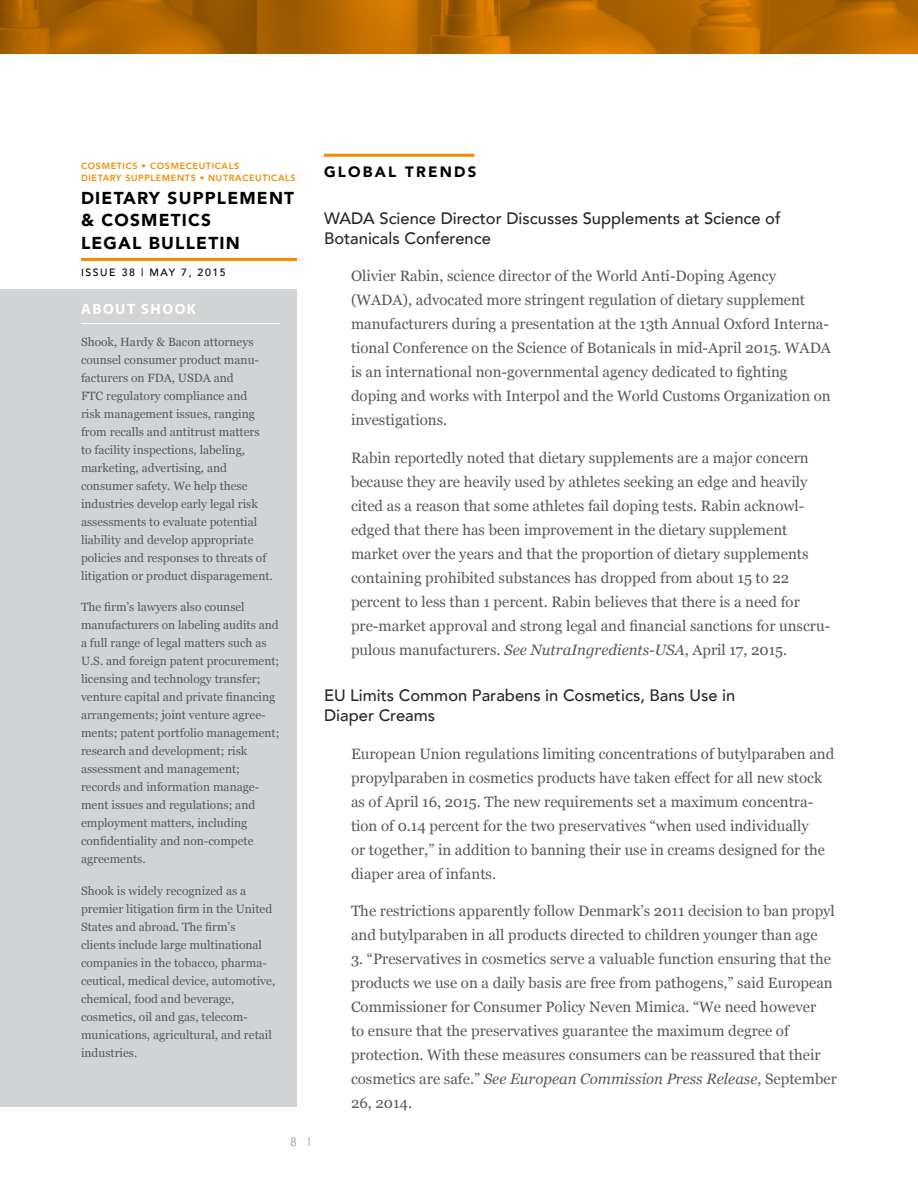
<style>
.page{position:relative;width:918px;height:1188px;background:#fff}
.page>*{position:absolute;margin:0;border:0;box-sizing:border-box;transform-origin:0 0}
.t1{font:900 17.25px/22.5px "Avenir";letter-spacing:.07em;color:#000}
.t2{font:500 16.5px/19.8px "Avenir";color:#292829}
.t3{font:15px/24px "Georgia";color:#58595b}
.t4{font:900 15px "Avenir";letter-spacing:.15em;color:#000}
.t5{font:700 15px "Myriad Pro";letter-spacing:.1em;color:#fff}
.t6{font:12px/18px "Georgia";color:#58595b}
.t7{font:12px "Avenir";color:#939598}
.t8{font:500 10.5px "Avenir";letter-spacing:.15em;color:#000}
.t9{font:800 9px/12.6px "Avenir LT Std";letter-spacing:.07em;color:#f38a00}
.s1{font-style:italic}
</style>
<div class="page">
<svg style="left:0;top:0;width:918px;height:54px;background:#b36600"></svg>
<hr style="left:81px;top:258px;width:216px;height:3px;background:#f38a00">
<div style="left:0;top:289px;width:297px;height:818px;background:#d1d3d4"></div>
<hr style="left:81px;top:323px;width:199px;height:1px;background:#fff">
<hr style="left:324px;top:154px;width:150px;height:3px;background:#f38a00">
<p class="t9" style="left:81px;top:159px;width:216px">COSMETICS • COSMECEUTICALS<br>DIETARY SUPPLEMENTS • NUTRACEUTICALS</p>
<p class="t1" style="left:81px;top:186px;width:215px">DIETARY SUPPLEMENT &amp; COSMETICS<br>LEGAL BULLETIN</p>
<p class="t8" style="left:81px;top:263px;width:146px">ISSUE 38 | MAY 7, 2015</p>
<p class="t5" style="left:81px;top:299px;width:116px">ABOUT SHOOK</p>
<p class="t6" style="left:81px;top:332px;width:193px">Shook, Hardy &amp; Bacon attorneys counsel consumer product manu&shy;facturers on FDA, USDA and<br>FTC regulatory compliance and<br>risk management issues, ranging from recalls and antitrust matters to facility inspections, labeling, marketing, advertising, and consumer safety. We help these industries develop early legal risk assessments to evaluate potential liability and develop appropriate policies and responses to threats of litigation or product disparagement.</p>
<p class="t6" style="left:81px;top:598px;width:200px">The firm’s lawyers also counsel manufacturers on labeling audits and a full range of legal matters such as U.S. and foreign patent procurement; licensing and technology transfer; venture capital and private financing arrangements; joint venture agree&shy;ments; patent portfolio management; research and development; risk assessment and management; records and information manage&shy;ment issues and regulations; and employment matters, including confidentiality and non-compete agreements.</p>
<p class="t6" style="left:81px;top:881px;width:196px">Shook is widely recognized as a premier litigation firm in the United<br>States and abroad. The firm’s<br>clients include large multinational companies in the tobacco, pharma&shy;ceutical, medical device, automotive, chemical, food and beverage, cosmetics, oil and gas, telecom&shy;munications, agricultural, and retail industries.</p>
<p class="t7" style="left:290px;top:1135px;width:22px">8 |</p>
<p class="t4" style="left:324px;top:159px;width:154px">GLOBAL TRENDS</p>
<p class="t2" style="left:324px;top:207px;width:458px">WADA Science Director Discusses Supplements at Science of<br>Botanicals Conference</p>
<p class="t3" style="left:351px;top:263px;width:481px">Olivier Rabin, science director of the World Anti-Doping Agency (WADA), advocated more stringent regulation of dietary supplement manufacturers during a presentation at the 13th Annual Oxford Interna&shy;tional Conference on the Science of Botanicals in mid-April 2015. WADA is an international non-governmental agency dedicated to fighting doping and works with Interpol and the World Customs Organization on investigations.</p>
<p class="t3" style="left:351px;top:445px;width:481px">Rabin reportedly noted that dietary supplements are a major concern because they are heavily used by athletes seeking an edge and heavily cited as a reason that some athletes fail doping tests. Rabin acknowl&shy;edged that there has been improvement in the dietary supplement market over the years and that the proportion of dietary supplements containing prohibited substances has dropped from about 15 to 22 percent to less than 1 percent. Rabin believes that there is a need for pre-market approval and strong legal and financial sanctions for unscru&shy;pulous manufacturers. <span class="s1">See NutraIngredients-USA</span>, April 17, 2015.</p>
<p class="t2" style="left:324px;top:685px;width:413px">EU Limits Common Parabens in Cosmetics, Bans Use in<br>Diaper Creams</p>
<p class="t3" style="left:351px;top:741px;width:485px">European Union regulations limiting concentrations of butylparaben and propylparaben in cosmetics products have taken effect for all new stock as of April 16, 2015. The new requirements set a maximum concentra&shy;tion of 0.14 percent for the two preservatives “when used individually<br>or together,” in addition to banning their use in creams designed for the diaper area of infants.</p>
<p class="t3" style="left:351px;top:898px;width:485px">The restrictions apparently follow Denmark’s 2011 decision to ban propyl and butylparaben in all products directed to children younger than age</p>
<p class="t3" style="left:351px;top:946px;width:487px">3. “Preservatives in cosmetics serve a valuable function ensuring that the products we use on a daily basis are free from pathogens,” said European Commissioner for Consumer Policy Neven Mimica. “We need however<br>to ensure that the preservatives guarantee the maximum degree of protection. With these measures consumers can be reassured that their cosmetics are safe.” <span class="s1">See European Commission Press Release</span>, September 26, 2014.</p>
</div>
